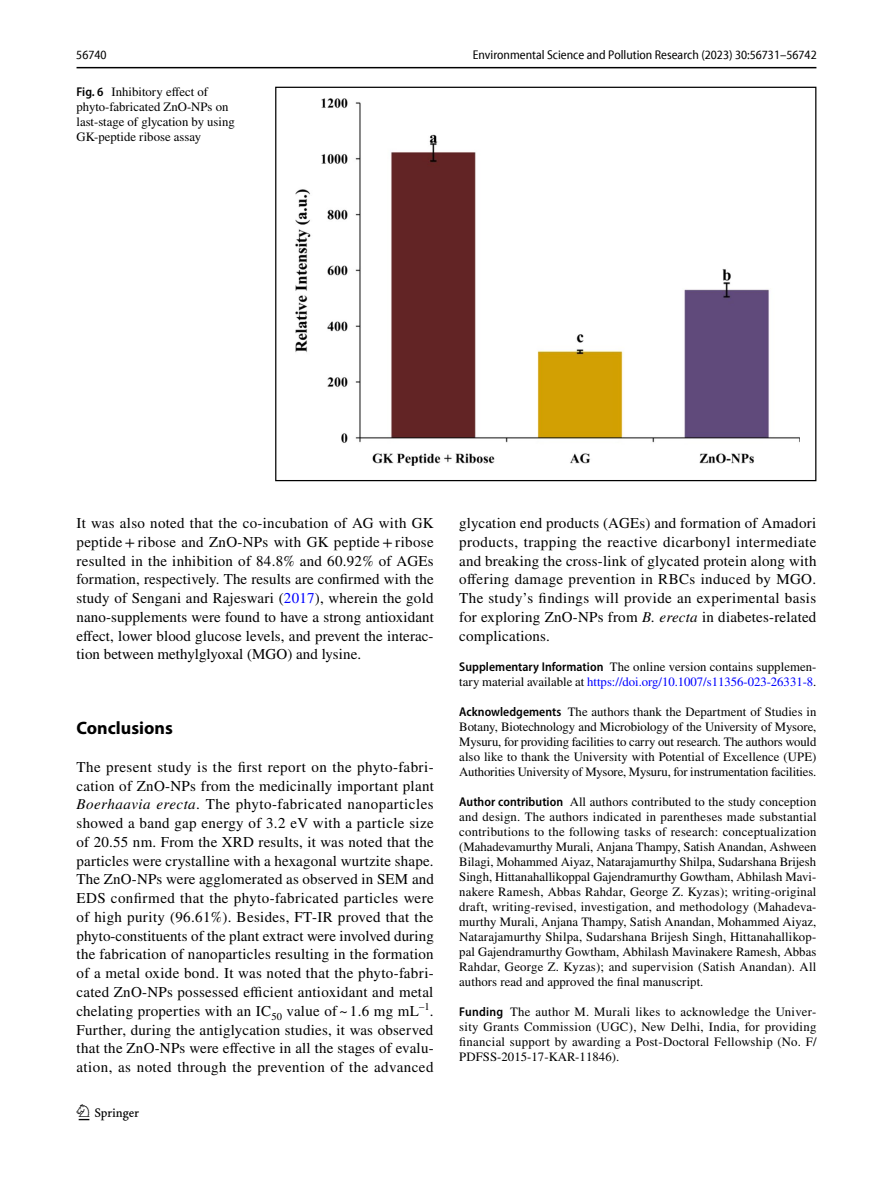
<style>
.page{position:relative;width:893px;height:1187px;background:#fff}
.page>*{position:absolute;margin:0;border:0;box-sizing:border-box;transform-origin:0 0}
.t1{font:22.5px "Springnew Regular 2";color:#000}
.t2{font:700 18px "Myriad Pro";color:#000}
.t3{font:15px/18.8px "STIX";letter-spacing:.015em;color:#000;text-align:justify}
.t4{font:12.75px/15px "STIX";color:#000;text-align:justify}
.t5{font:semi-condensed 12.75px "Myriad Pro Unic";color:#000}
.s1{font-family:"Myriad Pro";font-weight:600;font-stretch:semi-condensed}
.s2{color:#00f}
.s3{font-style:italic}
</style>
<div class="page">
<hr style="left:77px;top:67px;width:739px;height:1px;background:#000">
<img style="left:296px;top:98px;width:504px;height:368px">
<p class="t5" style="left:76px;top:50px;width:32px">56740</p>
<p class="t5" style="left:473px;top:50px;width:346px">Environmental Science and Pollution Research (2023) 30:56731–56742</p>
<p class="t4" style="left:77px;top:85px;width:160px;text-align:left"><span class="s1">Fig. 6</span> Inhibitory effect of phyto-fabricated ZnO-NPs on last-stage of glycation by using<br>GK-peptide ribose assay</p>
<p class="t3" style="left:77px;top:514px;width:359px">It was also noted that the co-incubation of AG with GK peptide+ribose and ZnO-NPs with GK peptide+ribose resulted in the inhibition of 84.8% and 60.92% of AGEs formation, respectively. The results are confirmed with the study of Sengani and Rajeswari (<span class="s2">2017</span>), wherein the gold nano-supplements were found to have a strong antioxidant effect, lower blood glucose levels, and prevent the interac&shy;tion between methylglyoxal (MGO) and lysine.</p>
<p class="t2" style="left:77px;top:716px;width:98px">Conclusions</p>
<p class="t3" style="left:77px;top:758px;width:359px">The present study is the first report on the phyto-fabri&shy;cation of ZnO-NPs from the medicinally important plant <span class="s3">Boerhaavia erecta</span>. The phyto-fabricated nanoparticles showed a band gap energy of 3.2 eV with a particle size of 20.55 nm. From the XRD results, it was noted that the particles were crystalline with a hexagonal wurtzite shape.<br>The ZnO-NPs were agglomerated as observed in SEM and EDS confirmed that the phyto-fabricated particles were of high purity (96.61%). Besides, FT-IR proved that the phyto-constituents of the plant extract were involved during the fabrication of nanoparticles resulting in the formation of a metal oxide bond. It was noted that the phyto-fabri&shy;cated ZnO-NPs possessed efficient antioxidant and metal chelating properties with an IC<sub>50</sub> value of ~ 1.6 mg mL<sup>–1</sup>.<br>Further, during the antiglycation studies, it was observed that the ZnO-NPs were effective in all the stages of evalu&shy;ation, as noted through the prevention of the advanced</p>
<h1 class="t1" style="left:79px;top:1104px;width:62px">1 3</h1>
<p class="t3" style="left:459px;top:514px;width:359px">glycation end products (AGEs) and formation of Amadori products, trapping the reactive dicarbonyl intermediate and breaking the cross-link of glycated protein along with offering damage prevention in RBCs induced by MGO.<br>The study’s findings will provide an experimental basis for exploring ZnO-NPs from <span class="s3">B. erecta</span> in diabetes-related complications.</p>
<p class="t4" style="left:459px;top:659px;width:359px"><span class="s1">Supplementary Information</span> The online version contains supplemen&shy;tary material available at <span class="s2">https://doi.org/10.1007/s11356-023-26331-8</span>.</p>
<p class="t4" style="left:459px;top:704px;width:359px"><span class="s1">Acknowledgements</span> The authors thank the Department of Studies in Botany, Biotechnology and Microbiology of the University of Mysore, Mysuru, for providing facilities to carry out research. The authors would also like to thank the University with Potential of Excellence (UPE)<br>Authorities University of Mysore, Mysuru, for instrumentation facilities.</p>
<p class="t4" style="left:459px;top:794px;width:359px"><span class="s1">Author contribution</span> All authors contributed to the study conception and design. The authors indicated in parentheses made substantial contributions to the following tasks of research: conceptualization (Mahadevamurthy Murali, Anjana Thampy, Satish Anandan, Ashween Bilagi, Mohammed Aiyaz, Natarajamurthy Shilpa, Sudarshana Brijesh Singh, Hittanahallikoppal Gajendramurthy Gowtham, Abhilash Mavi&shy;nakere Ramesh, Abbas Rahdar, George Z. Kyzas); writing-original draft, writing-revised, investigation, and methodology (Mahadeva&shy;murthy Murali, Anjana Thampy, Satish Anandan, Mohammed Aiyaz, Natarajamurthy Shilpa, Sudarshana Brijesh Singh, Hittanahallikop&shy;pal Gajendramurthy Gowtham, Abhilash Mavinakere Ramesh, Abbas Rahdar, George Z. Kyzas); and supervision (Satish Anandan). All authors read and approved the final manuscript.</p>
<p class="t4" style="left:459px;top:1004px;width:359px"><span class="s1">Funding</span> The author M. Murali likes to acknowledge the Univer&shy;sity Grants Commission (UGC), New Delhi, India, for providing financial support by awarding a Post-Doctoral Fellowship (No. F/ PDFSS-2015-17-KAR-11846).</p>
</div>
